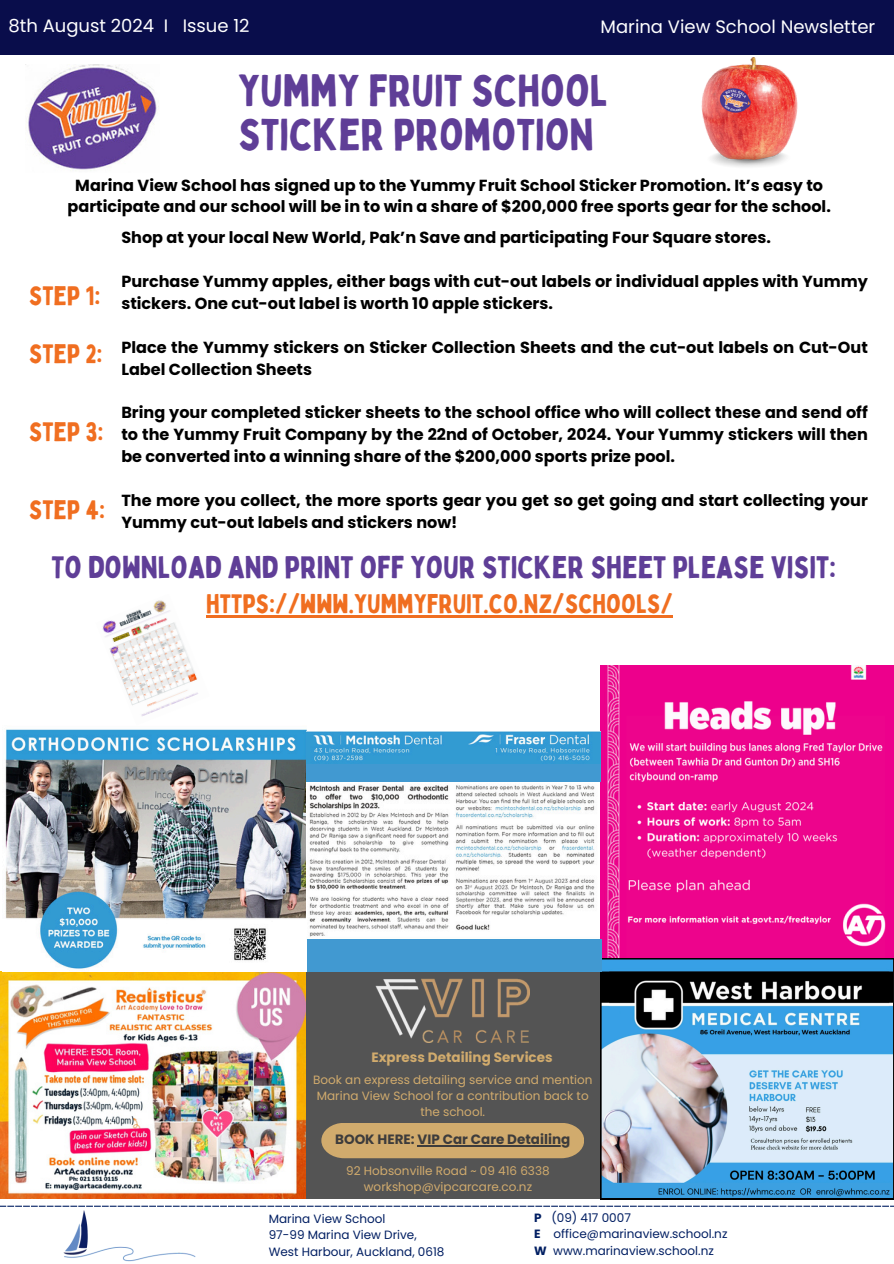
<style>
.page{position:relative;width:894px;height:1264px;background:#fff}
.page>*{position:absolute;margin:0;border:0;box-sizing:border-box;transform-origin:0 0}
.t1{font:43.8px/43.8px "Bobby Jones";color:#5f3e97}
.t2{font:30.6px "Bobby Jones";color:#5f3e97}
.t3{font:26.25px "Bobby Jones";color:#f06e20}
.t4{font:18px "Poppins";color:#fff}
.t5{font:700 16.05px/21.9px "Poppins";color:#000}
.t6{font:700 13.5px "Poppins";color:#3d3c3c}
.t7{font:700 13.5px "Poppins";color:#d1ab6d}
.t8{font:12px/16px "Poppins";color:#d1ab6d;text-align:center}
.t9{font:12px "Poppins";color:#001e62}
.s1{font-weight:700}
</style>
<div class="page">
<div style="left:0;top:0;width:893px;height:55px;background:#090d4b"></div>
<img style="left:53px;top:1206px;width:152px;height:56px">
<svg style="left:0;top:1205px;width:893px;height:1px"></svg>
<img style="left:0;top:971px;width:306px;height:227px">
<div style="left:306px;top:971px;width:293px;height:228px;background:#545454"></div>
<img style="left:375px;top:978px;width:154px;height:64px">
<div style="left:321px;top:1123px;width:263px;height:35px;background:#d1ab6d"></div>
<img style="left:5px;top:729px;width:301px;height:240px">
<img style="left:600px;top:665px;width:293px;height:293px">
<svg style="left:600px;top:958px;width:293px;height:241px;background:#82a6c0"></svg>
<img style="left:307px;top:781px;width:292px;height:156px">
<img style="left:26px;top:64px;width:133px;height:107px">
<img style="left:701px;top:58px;width:97px;height:109px">
<img style="left:102px;top:600px;width:108px;height:116px">
<div style="left:306px;top:731px;width:294px;height:50px;background:#4199d1"></div>
<hr style="left:206px;top:615px;width:467px;height:2px;background:#f06e20">
<hr style="left:417px;top:1144px;width:153px;height:2px;background:#3d3c3c">
<img style="left:307px;top:731px;width:293px;height:32px">
<div style="left:307px;top:939px;width:294px;height:33px;background:#4199d1"></div>
<p class="t4" style="left:8px;top:13px;width:242px">8th August 2024 I Issue 12</p>
<p class="t4" style="left:600px;top:15px;width:276px">Marina View School Newsletter</p>
<h3 class="t1" style="left:238px;top:68px;width:371px">YUMMY FRUIT SCHOOL<br>STICKER PROMOTION</h3>
<p class="t5" style="left:68px;top:174px;width:764px;text-align:center">Marina View School has signed up to the Yummy Fruit School Sticker Promotion. It’s easy to participate and our school will be in to win a share of $200,000 free sports gear for the school.</p>
<p class="t3" style="left:29px;top:280px;width:73px">STEP 1:</p>
<p class="t3" style="left:29px;top:337px;width:75px">STEP 2:</p>
<h6 class="t3" style="left:29px;top:415px;width:76px">STEP 3:</h6>
<p class="t3" style="left:29px;top:493px;width:78px">STEP 4:</p>
<p class="t5" style="left:121px;top:227px;width:650px">Shop at your local New World, Pak’n Save and participating Four Square stores.</p>
<p class="t5" style="left:121px;top:270px;width:747px">Purchase Yummy apples, either bags with cut-out labels or individual apples with Yummy stickers. One cut-out label is worth 10 apple stickers.</p>
<p class="t5" style="left:121px;top:336px;width:747px">Place the Yummy stickers on Sticker Collection Sheets and the cut-out labels on Cut-Out<br>Label Collection Sheets</p>
<h6 class="t5" style="left:121px;top:402px;width:747px;text-align:justify">Bring your completed sticker sheets to the school office who will collect these and send off to the Yummy Fruit Company by the 22nd of October, 2024. Your Yummy stickers will then be converted into a winning share of the $200,000 sports prize pool.</h6>
<p class="t5" style="left:121px;top:489px;width:747px">The more you collect, the more sports gear you get so get going and start collecting your<br>Yummy cut-out labels and stickers now!</p>
<p class="t2" style="left:52px;top:548px;width:785px">TO DOWNLOAD AND PRINT OFF YOUR STICKER SHEET PLEASE VISIT:</p>
<p class="t3" style="left:206px;top:587px;width:468px">HTTPS://WWW.YUMMYFRUIT.CO.NZ/SCHOOLS/</p>
<p class="t7" style="left:371px;top:1047px;width:183px">Express Detailing Services</p>
<p class="t8" style="left:313px;top:1071px;width:281px">Book an express detailing service and mention<br>Marina View School for a contribution back to the school.</p>
<p class="t6" style="left:335px;top:1129px;width:236px">BOOK HERE: VIP Car Care Detailing</p>
<p class="t8" style="left:346px;top:1162px;width:205px">92 Hobsonville Road ~ 09 416 6338</p>
<p class="t8" style="left:363px;top:1178px;width:170px">workshop@vipcarcare.co.nz</p>
<h4 class="t9" style="left:269px;top:1210px;width:118px">Marina View School</h4>
<p class="t9" style="left:269px;top:1226px;width:149px">97-99 Marina View Drive,</p>
<h1 class="t9" style="left:269px;top:1243px;width:177px">West Harbour, Auckland, 0618</h1>
<p class="t9" style="left:534px;top:1209px;width:98px"><span class="s1">P</span> (09) 417 0007</p>
<h5 class="t9" style="left:534px;top:1225px;width:195px"><span class="s1">E</span> office@marinaview.school.nz</h5>
<h3 class="t9" style="left:534px;top:1242px;width:181px"><span class="s1">W</span> www.marinaview.school.nz</h3>
</div>
